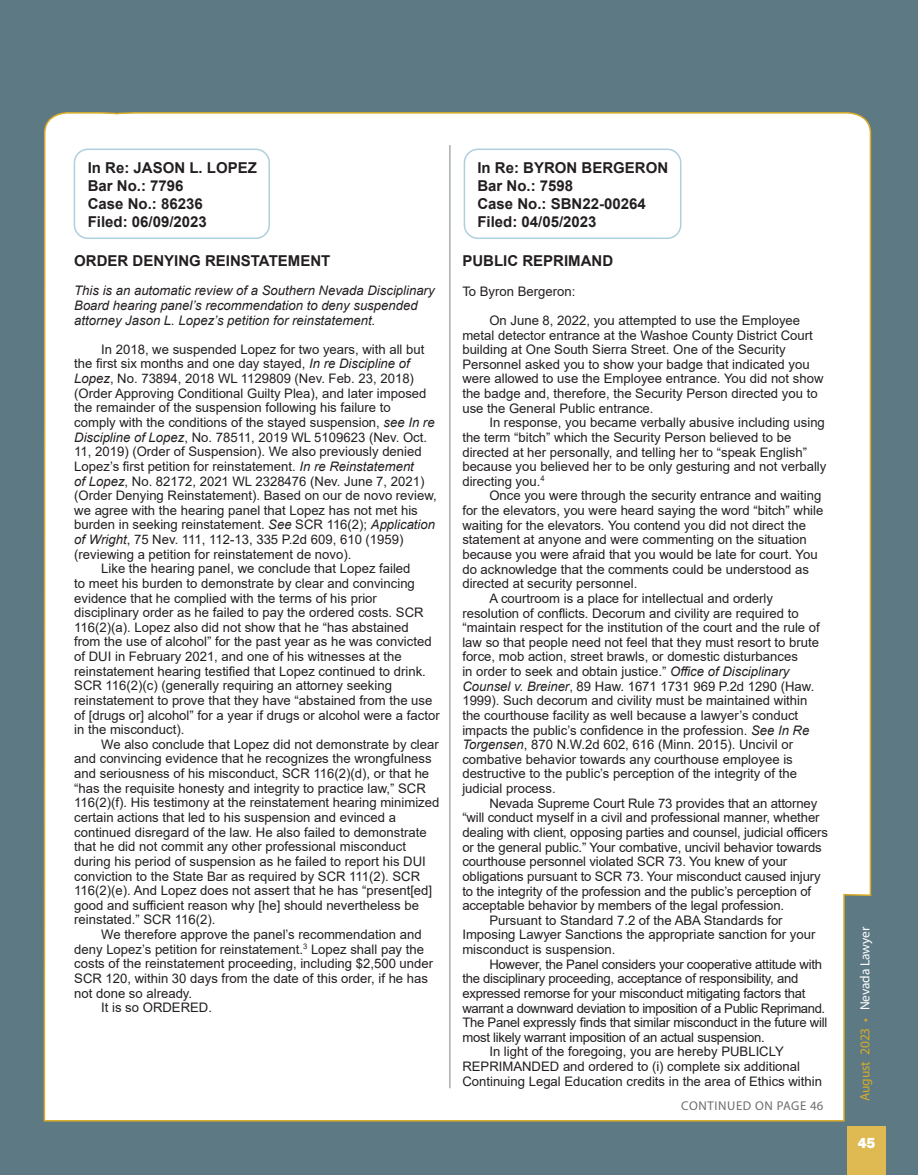
<style>
.page{position:relative;width:918px;height:1175px;background:#fff}
.page>*{position:absolute;margin:0;border:0;box-sizing:border-box;transform-origin:0 0}
.t1{font:700 15px "Arial";color:#231f20}
.t2{font:800 15px "Franklin Gothic";color:#fff}
.t3{font:13.35px "Myriad Pro";letter-spacing:-.01em;color:#fff}
.t4{font:13.2px/14.7px "Arial";color:#231f20}
.t5{font:13.2px/14.7px "Arial";letter-spacing:-.02em;color:#231f20}
.t6{font:italic 13.2px/14.7px "Arial";color:#231f20}
.t7{font:12.75px "Myriad Pro";letter-spacing:.05em;color:#6c6d70}
.s1{font-style:italic}
.s2{font-size:13.5px;color:#d9ab26}
.s3{color:#d9ab26}
</style>
<div class="page">
<div style="left:0;top:0;width:918px;height:1174px;background:#5d7984"></div>
<div style="left:43px;top:112px;width:829px;height:1010px;background:#fff"></div>
<hr style="left:450px;top:145px;width:1px;height:943px;background:#808285">
<div style="left:847px;top:1126px;width:39px;height:48px;background:#dfb951"></div>
<div style="left:74px;top:148px;width:196px;height:91px;border:2px solid #aecfdc;border-radius:14px"></div>
<div style="left:464px;top:148px;width:217px;height:91px;border:2px solid #aecfdc;border-radius:14px"></div>
<p class="t1" style="left:88px;top:157px;width:171px">In Re: JASON L. LOPEZ</p>
<p class="t1" style="left:88px;top:175px;width:97px">Bar No.: 7796</p>
<p class="t1" style="left:88px;top:193px;width:117px">Case No.: 86236</p>
<p class="t1" style="left:88px;top:211px;width:121px">Filed: 06/09/2023</p>
<p class="t1" style="left:74px;top:250px;width:258px">ORDER DENYING REINSTATEMENT</p>
<p class="t6" style="left:74px;top:283px;width:362px">This is an automatic review of a Southern Nevada Disciplinary<br>Board hearing panel’s recommendation to deny suspended attorney Jason L. Lopez’s petition for reinstatement.</p>
<p class="t4" style="left:74px;top:342px;width:364px;text-indent:27px">In 2018, we suspended Lopez for two years, with all but the first six months and one day stayed, <span class="s1">In re Discipline of Lopez</span>, No. 73894, 2018 WL 1129809 (Nev. Feb. 23, 2018) (Order Approving Conditional Guilty Plea), and later imposed the remainder of the suspension following his failure to<br>comply with the conditions of the stayed suspension, <span class="s1">see In re Discipline of Lopez</span>, No. 78511, 2019 WL 5109623 (Nev. Oct.<br>11, 2019) (Order of Suspension). We also previously denied Lopez’s first petition for reinstatement. <span class="s1">In re Reinstatement<br>of Lopez</span>, No. 82172, 2021 WL 2328476 (Nev. June 7, 2021) (Order Denying Reinstatement). Based on our de novo review, we agree with the hearing panel that Lopez has not met his burden in seeking reinstatement. <span class="s1">See</span> SCR 116(2); <span class="s1">Application of Wright</span>, 75 Nev. 111, 112-13, 335 P.2d 609, 610 (1959) (reviewing a petition for reinstatement de novo).</p>
<p class="t4" style="left:74px;top:561px;width:367px;text-indent:27px">Like the hearing panel, we conclude that Lopez failed<br>to meet his burden to demonstrate by clear and convincing evidence that he complied with the terms of his prior disciplinary order as he failed to pay the ordered costs. SCR 116(2)(a). Lopez also did not show that he “has abstained<br>from the use of alcohol” for the past year as he was convicted of DUI in February 2021, and one of his witnesses at the reinstatement hearing testified that Lopez continued to drink.<br>SCR 116(2)(c) (generally requiring an attorney seeking reinstatement to prove that they have “abstained from the use of [drugs or] alcohol” for a year if drugs or alcohol were a factor in the misconduct).</p>
<p class="t4" style="left:74px;top:736px;width:367px;text-indent:27px">We also conclude that Lopez did not demonstrate by clear and convincing evidence that he recognizes the wrongfulness and seriousness of his misconduct, SCR 116(2)(d), or that he “has the requisite honesty and integrity to practice law,” SCR 116(2)(f). His testimony at the reinstatement hearing minimized certain actions that led to his suspension and evinced a continued disregard of the law. He also failed to demonstrate that he did not commit any other professional misconduct during his period of suspension as he failed to report his DUI conviction to the State Bar as required by SCR 111(2). SCR 116(2)(e). And Lopez does not assert that he has “present[ed] good and sufficient reason why [he] should nevertheless be reinstated.” SCR 116(2).</p>
<p class="t4" style="left:74px;top:927px;width:360px;text-indent:27px">We therefore approve the panel’s recommendation and deny Lopez’s petition for reinstatement.<sup>3</sup> Lopez shall pay the costs of the reinstatement proceeding, including $2,500 under SCR 120, within 30 days from the date of this order, if he has not done so already.</p>
<p class="t4" style="left:101px;top:1000px;width:112px">It is so ORDERED.</p>
<p class="t1" style="left:477px;top:157px;width:192px">In Re: BYRON BERGERON</p>
<p class="t1" style="left:477px;top:175px;width:97px">Bar No.: 7598</p>
<p class="t1" style="left:477px;top:193px;width:170px">Case No.: SBN22-00264</p>
<p class="t1" style="left:477px;top:211px;width:121px">Filed: 04/05/2023</p>
<p class="t1" style="left:462px;top:250px;width:152px">PUBLIC REPRIMAND</p>
<p class="t4" style="left:462px;top:283px;width:115px">To Byron Bergeron:</p>
<p class="t4" style="left:462px;top:313px;width:363px;text-indent:27px">On June 8, 2022, you attempted to use the Employee metal detector entrance at the Washoe County District Court building at One South Sierra Street. One of the Security Personnel asked you to show your badge that indicated you were allowed to use the Employee entrance. You did not show the badge and, therefore, the Security Person directed you to use the General Public entrance.</p>
<p class="t4" style="left:462px;top:415px;width:366px;text-indent:27px">In response, you became verbally abusive including using the term “bitch” which the Security Person believed to be directed at her personally, and telling her to “speak English” because you believed her to be only gesturing and not verbally directing you.<sup>4</sup></p>
<p class="t4" style="left:462px;top:488px;width:363px;text-indent:27px">Once you were through the security entrance and waiting for the elevators, you were heard saying the word “bitch” while waiting for the elevators. You contend you did not direct the statement at anyone and were commenting on the situation because you were afraid that you would be late for court. You do acknowledge that the comments could be understood as directed at security personnel.</p>
<p class="t4" style="left:462px;top:591px;width:359px;text-indent:27px">A courtroom is a place for intellectual and orderly resolution of conflicts. Decorum and civility are required to “maintain respect for the institution of the court and the rule of law so that people need not feel that they must resort to brute force, mob action, street brawls, or domestic disturbances<br>in order to seek and obtain justice.” <span class="s1">Office of Disciplinary Counsel v. Breiner</span>, 89 Haw. 1671 1731 969 P.2d 1290 (Haw.<br>1999). Such decorum and civility must be maintained within the courthouse facility as well because a lawyer’s conduct impacts the public’s confidence in the profession. <span class="s1">See In Re Torgensen</span>, 870 N.W.2d 602, 616 (Minn. 2015). Uncivil or combative behavior towards any courthouse employee is destructive to the public’s perception of the integrity of the judicial process.</p>
<p class="t4" style="left:462px;top:795px;width:367px;text-indent:27px">Nevada Supreme Court Rule 73 provides that an attorney “will conduct myself in a civil and professional manner, whether dealing with client, opposing parties and counsel, judicial officers or the general public.” Your combative, uncivil behavior towards courthouse personnel violated SCR 73. You knew of your obligations pursuant to SCR 73. Your misconduct caused injury to the integrity of the profession and the public’s perception of acceptable behavior by members of the legal profession.</p>
<p class="t4" style="left:462px;top:912px;width:355px;text-indent:27px">Pursuant to Standard 7.2 of the ABA Standards for<br>Imposing Lawyer Sanctions the appropriate sanction for your misconduct is suspension.</p>
<p class="t5" style="left:462px;top:956px;width:366px;text-indent:27px">However, the Panel considers your cooperative attitude with the disciplinary proceeding, acceptance of responsibility, and expressed remorse for your misconduct mitigating factors that warrant a downward deviation to imposition of a Public Reprimand.<br>The Panel expressly finds that similar misconduct in the future will most likely warrant imposition of an actual suspension.</p>
<p class="t4" style="left:462px;top:1044px;width:361px;text-indent:27px">In light of the foregoing, you are hereby PUBLICLY<br>REPRIMANDED and ordered to (i) complete six additional<br>Continuing Legal Education credits in the area of Ethics within</p>
<p class="t7" style="left:681px;top:1097px;width:144px">CONTINUED ON PAGE 46</p>
<p class="t3" style="left:857px;top:1101px;width:176px;rotate:-90deg"><span class="s2">August 2023</span> <span class="s3">•</span> Nevada Lawyer</p>
<p class="t2" style="left:858px;top:1132px;width:19px">45</p>
</div>
